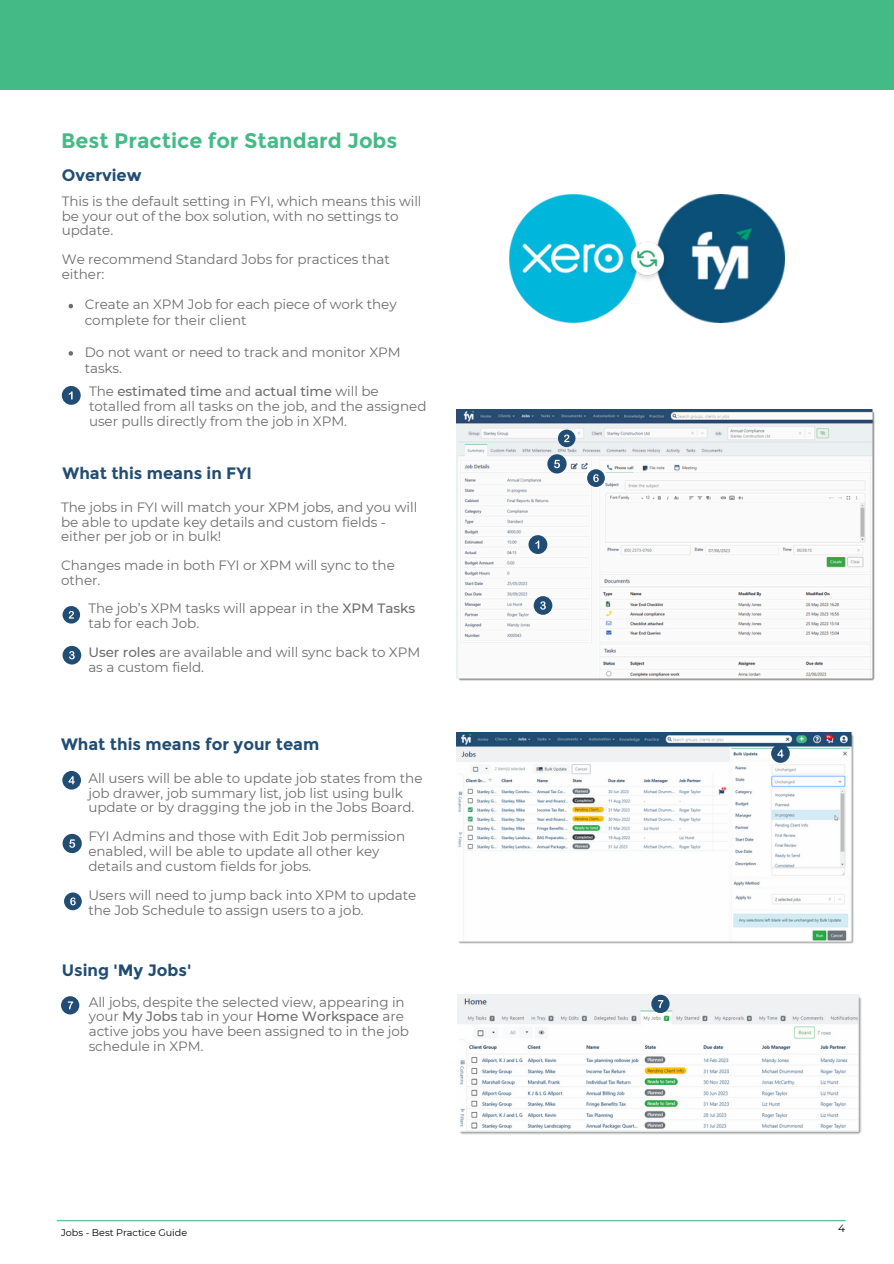
<style>
.page{position:relative;width:894px;height:1264px;background:#fff}
.page>*{position:absolute;margin:0;border:0;box-sizing:border-box;transform-origin:0 0}
.t1{font:700 21px "Montserrat";color:#44bb87}
.t2{font:700 16.5px "Montserrat";color:#214d74}
.t3{font:13.5px/14.5px "Montserrat";letter-spacing:-.005em;color:#6d6d6d}
.t4{font:10.5px "Montserrat";color:#000}
.t5{font:9.6px "Montserrat";color:#000}
.s1{font-weight:500}
</style>
<div class="page">
<hr style="left:57px;top:1220px;width:788px;height:1px;background:#44bb87">
<div style="left:0;top:0;width:893px;height:89px;background:#44bb87"></div>
<div style="left:63px;top:833px;width:19px;height:20px;background:#214d74;border-radius:50%"></div>
<svg style="left:69px;top:839px;width:6px;height:8px"></svg>
<div style="left:62px;top:771px;width:19px;height:18px;background:#214d74;border-radius:50%"></div>
<svg style="left:68px;top:776px;width:7px;height:8px"></svg>
<div style="left:64px;top:892px;width:18px;height:18px;background:#214d74;border-radius:50%"></div>
<svg style="left:70px;top:897px;width:6px;height:8px"></svg>
<div style="left:61px;top:996px;width:18px;height:18px;background:#214d74;border-radius:50%"></div>
<svg style="left:68px;top:1001px;width:5px;height:8px"></svg>
<img style="left:457px;top:994px;width:405px;height:141px">
<div style="left:651px;top:994px;width:18px;height:18px;background:#214d74;border-radius:50%"></div>
<svg style="left:658px;top:1000px;width:5px;height:8px"></svg>
<img style="left:509px;top:194px;width:275px;height:128px">
<div style="left:63px;top:646px;width:18px;height:18px;background:#214d74;border-radius:50%"></div>
<svg style="left:69px;top:651px;width:6px;height:8px"></svg>
<div style="left:63px;top:606px;width:17px;height:17px;background:#214d74;border-radius:50%"></div>
<svg style="left:69px;top:611px;width:5px;height:7px"></svg>
<div style="left:62px;top:386px;width:19px;height:19px;background:#214d74;border-radius:50%"></div>
<svg style="left:69px;top:391px;width:4px;height:8px"></svg>
<img style="left:456px;top:409px;width:419px;height:272px">
<div style="left:528px;top:535px;width:19px;height:19px;background:#214d74;border-radius:50%"></div>
<svg style="left:535px;top:540px;width:4px;height:9px"></svg>
<svg style="left:557px;top:429px;width:18px;height:18px"></svg>
<svg style="left:564px;top:434px;width:5px;height:8px"></svg>
<svg style="left:533px;top:596px;width:19px;height:19px"></svg>
<svg style="left:540px;top:601px;width:5px;height:8px"></svg>
<img style="left:456px;top:732px;width:398px;height:212px">
<div style="left:771px;top:744px;width:18px;height:18px;background:#214d74;border-radius:50%"></div>
<svg style="left:777px;top:749px;width:6px;height:8px"></svg>
<div style="left:547px;top:454px;width:19px;height:19px;background:#214d74;border-radius:50%"></div>
<svg style="left:554px;top:460px;width:6px;height:8px"></svg>
<div style="left:587px;top:469px;width:17px;height:18px;background:#214d74;border-radius:50%"></div>
<svg style="left:593px;top:474px;width:5px;height:8px"></svg>
<svg style="left:68px;top:304px;width:5px;height:4px"></svg>
<svg style="left:68px;top:351px;width:5px;height:4px"></svg>
<p class="t1" style="left:61px;top:128px;width:338px">Best Practice for Standard Jobs</p>
<h2 class="t2" style="left:62px;top:165px;width:81px">Overview</h2>
<p class="t3" style="left:62px;top:194px;width:361px">This is the default setting in FYI, which means this will be your out of the box solution, with no settings to update.</p>
<p class="t3" style="left:62px;top:252px;width:329px">We recommend Standard Jobs for practices that either:</p>
<p class="t3" style="left:85px;top:297px;width:313px;line-height:15.8px">Create an XPM Job for each piece of work they complete for their client</p>
<p class="t3" style="left:85px;top:344px;width:317px;line-height:15.8px">Do not want or need to track and monitor XPM tasks.</p>
<h3 class="t3" style="left:89px;top:384px;width:339px">The <span class="s1">estimated time</span> and <span class="s1">actual time</span> will be totalled from all tasks on the job, and the assigned user pulls directly from the job in XPM.</h3>
<p class="t2" style="left:63px;top:463px;width:191px">What this means in FYI</p>
<h2 class="t3" style="left:61px;top:500px;width:357px">The jobs in FYI will match your XPM jobs, and you will be able to update key details and custom fields - either per job or in bulk!</h2>
<p class="t3" style="left:61px;top:558px;width:335px">Changes made in both FYI or XPM will sync to the other.</p>
<h3 class="t3" style="left:88px;top:601px;width:328px">The job’s XPM tasks will appear in the <span class="s1">XPM Tasks </span>tab for each Job.</h3>
<h3 class="t3" style="left:88px;top:645px;width:333px"><span class="s1">User roles</span> are available and will sync back to XPM as a custom field.</h3>
<p class="t2" style="left:61px;top:733px;width:259px">What this means for your team</p>
<p class="t3" style="left:88px;top:770px;width:335px">All users will be able to update job states from the job drawer, job summary list, job list using bulk update or by dragging the job in the Jobs Board.</p>
<h3 class="t3" style="left:88px;top:829px;width:318px">FYI Admins and those with Edit Job permission enabled, will be able to update all other key details and custom fields for jobs.</h3>
<h3 class="t3" style="left:88px;top:887px;width:329px">Users will need to jump back into XPM to update the Job Schedule to assign users to a job.</h3>
<p class="t2" style="left:62px;top:959px;width:131px">Using 'My Jobs'</p>
<p class="t3" style="left:89px;top:994px;width:322px">All jobs, despite the selected view, appearing in your <span class="s1">My Jobs</span> tab in your <span class="s1">Home Workspace</span> are active jobs you have been assigned to in the job schedule in XPM.</p>
<p class="t5" style="left:61px;top:1226px;width:128px">Jobs - Best Practice Guide</p>
<p class="t4" style="left:837px;top:1222px;width:8px">4</p>
</div>
